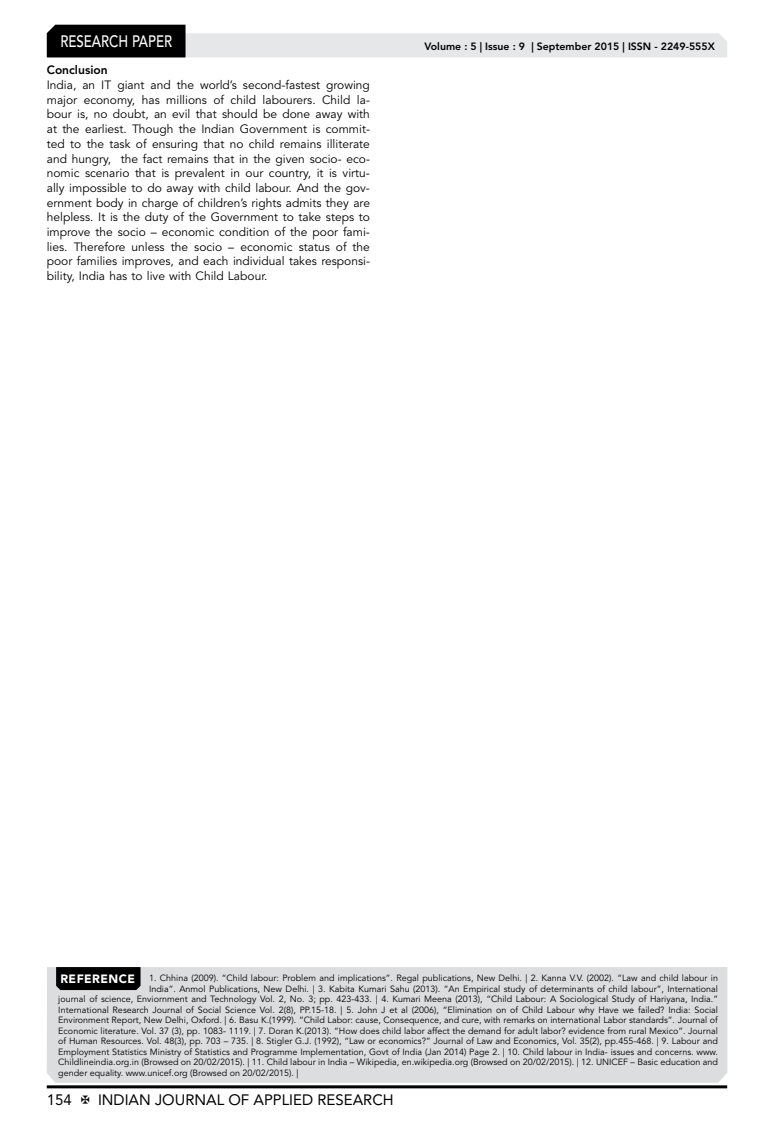
<style>
.page{position:relative;width:774px;height:1136px;background:#fff}
.page>*{position:absolute;margin:0;border:0;box-sizing:border-box;transform-origin:0 0}
.t1{font:500 16.5px "Avenir LT Std";color:#fff;scale:.8 1}
.t2{font:15px "Avenir LT Std";color:#000}
.t3{font:12px/14.7px "Avenir LT Std";color:#000;text-align:justify}
.t4{font:800 12px "Avenir LT Std";color:#000}
.t5{font:800 10.5px "Avenir LT Std";color:#000}
.t6{font:9px "Avenir LT Std";color:#000}
.s1{font-weight:900;font-size:12px;color:#fff}
</style>
<div class="page">
<hr style="left:47px;top:1085px;width:680px;height:3px;background:#000">
<svg style="left:47px;top:25px;width:680px;height:32px"></svg>
<div style="left:47px;top:967px;width:680px;height:115px;background:#dcddde"></div>
<svg style="left:56px;top:967px;width:85px;height:22px;background:#030303"></svg>
<h1 class="t1" style="left:60px;top:32px;width:139px">RESEARCH PAPER</h1>
<h3 class="t4" style="left:47px;top:63px;width:62px">Conclusion</h3>
<p class="t3" style="left:47px;top:78px;width:325px">India, an IT giant and the world’s second-fastest growing major economy, has millions of child labourers. Child la&shy;bour is, no doubt, an evil that should be done away with at the earliest. Though the Indian Government is commit&shy;ted to the task of ensuring that no child remains illiterate and hungry, the fact remains that in the given socio- eco&shy;nomic scenario that is prevalent in our country, it is virtu&shy;ally impossible to do away with child labour. And the gov&shy;ernment body in charge of children’s rights admits they are helpless. It is the duty of the Government to take steps to improve the socio – economic condition of the poor fami&shy;lies. Therefore unless the socio – economic status of the poor families improves, and each individual takes responsi&shy;bility, India has to live with Child Labour.</p>
<p class="t5" style="left:424px;top:41px;width:292px">Volume : 5 | Issue : 9 | September 2015 | ISSN - 2249-555X</p>
<p class="t6" style="left:60px;top:972px;width:659px"><span class="s1">REFERENCE</span> 1. Chhina (2009). “Child labour: Problem and implications”. Regal publications, New Delhi. | 2. Kanna V.V. (2002). “Law and child labour in</p>
<p class="t6" style="left:149px;top:983px;width:570px">India”. Anmol Publications, New Delhi. | 3. Kabita Kumari Sahu (2013). “An Empirical study of determinants of child labour”, International</p>
<p class="t6" style="left:58px;top:993px;width:661px">journal of science, Enviornment and Technology Vol. 2, No. 3; pp. 423-433. | 4. Kumari Meena (2013), “Child Labour: A Sociological Study of Hariyana, India.”</p>
<p class="t6" style="left:58px;top:1004px;width:661px">International Research Journal of Social Science Vol. 2(8), PP.15-18. | 5. John J et al (2006), “Elimination on of Child Labour why Have we failed? India: Social</p>
<p class="t6" style="left:58px;top:1014px;width:661px">Environment Report, New Delhi, Oxford. | 6. Basu K.(1999). “Child Labor: cause, Consequence, and cure, with remarks on international Labor standards”. Journal of</p>
<p class="t6" style="left:58px;top:1025px;width:661px">Economic literature. Vol. 37 (3), pp. 1083- 1119. | 7. Doran K.(2013). “How does child labor affect the demand for adult labor? evidence from rural Mexico”. Journal</p>
<p class="t6" style="left:58px;top:1035px;width:661px">of Human Resources. Vol. 48(3), pp. 703 – 735. | 8. Stigler G.J. (1992), “Law or economics?” Journal of Law and Economics, Vol. 35(2), pp.455-468. | 9. Labour and</p>
<p class="t6" style="left:58px;top:1046px;width:661px">Employment Statistics Ministry of Statistics and Programme Implementation, Govt of India (Jan 2014) Page 2. | 10. Child labour in India- issues and concerns. www.</p>
<p class="t6" style="left:58px;top:1056px;width:661px">Childlineindia.org.in (Browsed on 20/02/2015). | 11. Child labour in India – Wikipedia, en.wikipedia.org (Browsed on 20/02/2015). | 12. UNICEF – Basic education and</p>
<p class="t6" style="left:58px;top:1067px;width:242px">gender equality. www.unicef.org (Browsed on 20/02/2015). |</p>
<h2 class="t2" style="left:47px;top:1090px;width:27px">154</h2>
<h2 class="t2" style="left:98px;top:1090px;width:297px">INDIAN JOURNAL OF APPLIED RESEARCH</h2>
</div>
